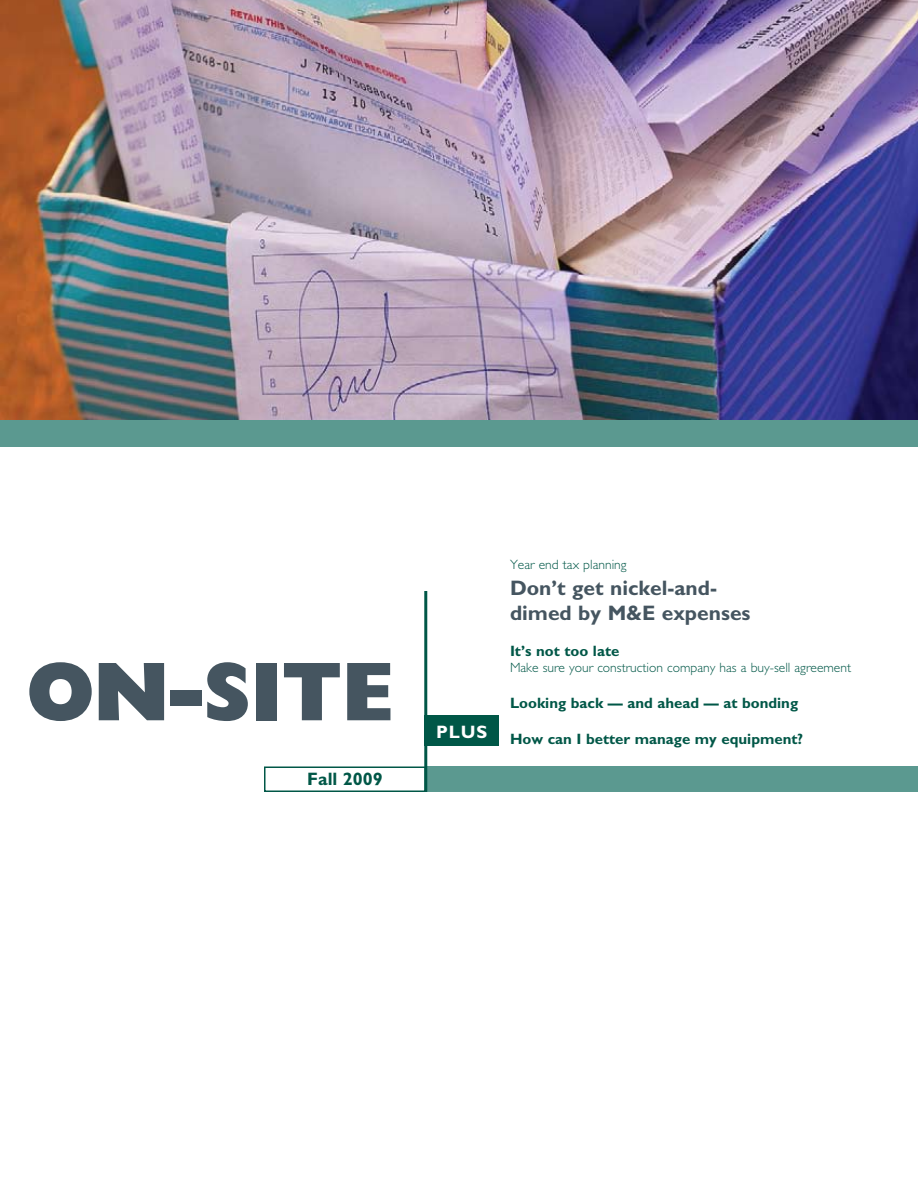
<style>
.page{position:relative;width:918px;height:1188px;background:#fff}
.page>*{position:absolute;margin:0;border:0;box-sizing:border-box;transform-origin:0 0}
.t1{font:800 84px "Gill Sans Std";letter-spacing:-.01em;color:#455560}
.t2{font:700 21px/25.2px "Gill Sans Std";color:#455560}
.t3{font:700 18px "Gill Sans Std";color:#005747}
.t4{font:700 18px "Gill Sans Std";color:#fff}
.t5{font:700 15px "Gill Sans Std";color:#005747}
.t6{font:300 13.5px "Gill Sans Std";color:#005747}
</style>
<div class="page">
<img style="left:0;top:0;width:918px;height:420px">
<div style="left:0;top:420px;width:918px;height:27px;background:#5b9990"></div>
<div style="left:426px;top:766px;width:492px;height:26px;background:#5b9990"></div>
<div style="left:264px;top:766px;width:162px;height:26px;border:2px solid #005747"></div>
<hr style="left:424px;top:591px;width:3px;height:201px;background:#005747">
<div style="left:424px;top:715px;width:75px;height:31px;background:#005747"></div>
<h1 class="t1" style="left:26px;top:643px;width:371px">ON-SITE</h1>
<p class="t3" style="left:307px;top:768px;width:77px">Fall 2009</p>
<p class="t4" style="left:436px;top:721px;width:53px">Plus</p>
<p class="t6" style="left:510px;top:557px;width:118px">Year end tax planning</p>
<h2 class="t2" style="left:510px;top:575px;width:242px">Don’t get nickel-and&shy;dimed by M&amp;E expenses</h2>
<p class="t5" style="left:510px;top:642px;width:111px">It’s not too late</p>
<p class="t6" style="left:510px;top:660px;width:343px">Make sure your construction company has a buy-sell agreement</p>
<p class="t5" style="left:510px;top:694px;width:290px">Looking back — and ahead — at bonding</p>
<p class="t5" style="left:510px;top:730px;width:295px">How can I better manage my equipment?</p>
</div>
